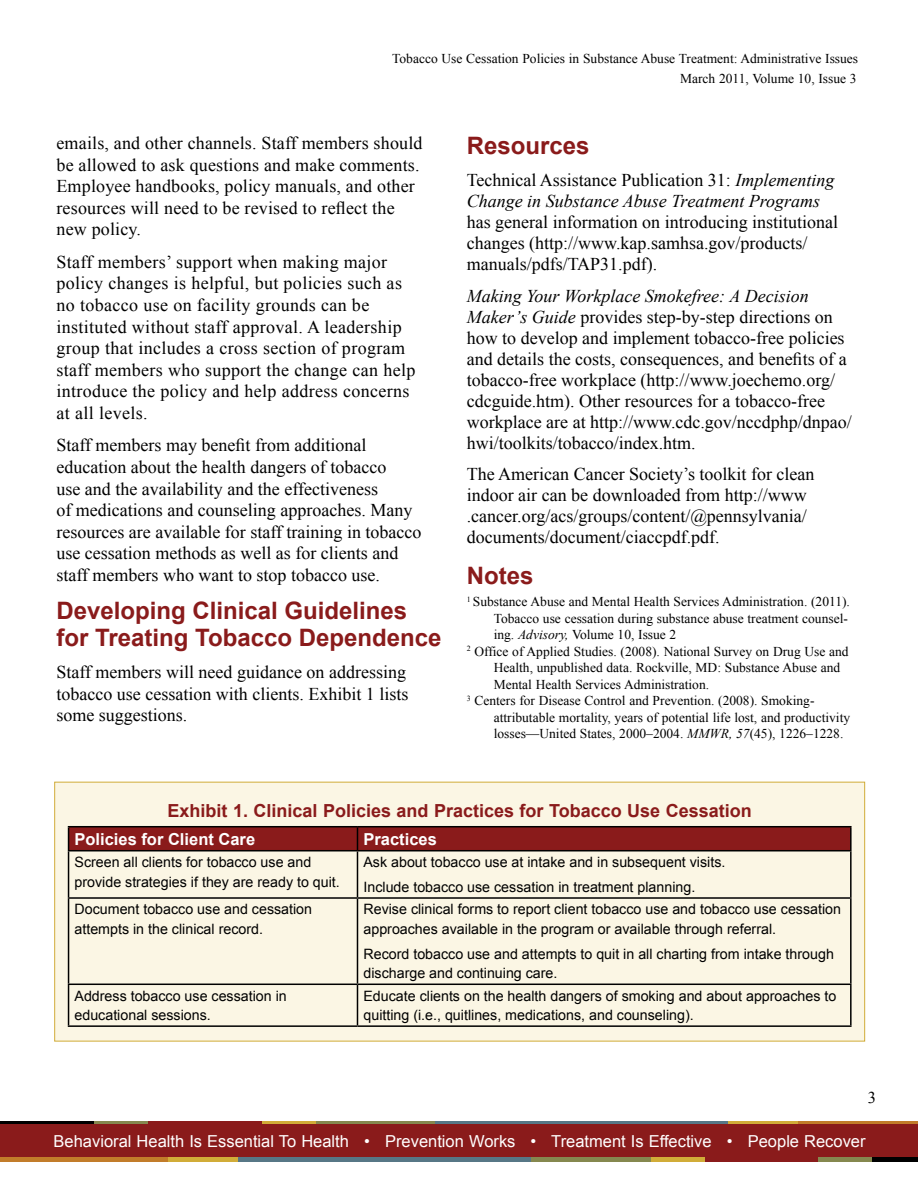
<style>
.page{position:relative;width:918px;height:1188px;background:#fff}
.page>*{position:absolute;margin:0;border:0;box-sizing:border-box;transform-origin:0 0}
.t1{font:700 24px/27px "Arial";color:#8a1b1b}
.t2{font:18px/21.6px "Times New Roman";color:#000}
.t3{font:18px/21.6px "Times New Roman";letter-spacing:.02em;color:#000}
.t4{font:italic 18px/21px "Times New Roman";color:#000}
.t5{font:700 18px "Arial";color:#8a1b1b}
.t6{font:16.5px "Arial";color:#fff}
.t7{font:700 16.5px "Arial";color:#fff}
.t8{font:16.5px "Times New Roman";color:#000}
.t9{font:14.25px/19.5px "Arial";color:#000}
.t10{font:13.5px/16.5px "Times New Roman";color:#000}
.s1{font-style:normal}
.s2{font-style:italic}
</style>
<div class="page">
<svg style="left:728px;top:1121px;width:71px;height:4px"></svg>
<svg style="left:316px;top:1121px;width:119px;height:4px"></svg>
<svg style="left:435px;top:1121px;width:293px;height:4px"></svg>
<svg style="left:0;top:1121px;width:95px;height:4px"></svg>
<div style="left:141px;top:1121px;width:121px;height:5px;background:#8a1b1b"></div>
<svg style="left:95px;top:1121px;width:53px;height:4px"></svg>
<svg style="left:262px;top:1121px;width:54px;height:4px"></svg>
<svg style="left:799px;top:1121px;width:119px;height:4px"></svg>
<div style="left:168px;top:1156px;width:70px;height:6px;background:#d1ac38"></div>
<div style="left:531px;top:1156px;width:120px;height:6px;background:#85884f"></div>
<div style="left:238px;top:1156px;width:293px;height:6px;background:#577786"></div>
<div style="left:869px;top:1156px;width:49px;height:6px;background:#000"></div>
<div style="left:704px;top:1156px;width:122px;height:6px;background:#8a1b1b"></div>
<div style="left:819px;top:1156px;width:53px;height:6px;background:#85884f"></div>
<div style="left:651px;top:1156px;width:53px;height:6px;background:#d1ac38"></div>
<div style="left:0;top:1156px;width:168px;height:6px;background:#c27c2a"></div>
<div style="left:55px;top:782px;width:810px;height:259px;background:#fbf6e4"></div>
<div style="left:69px;top:827px;width:288px;height:24px;background:#8a1b1b"></div>
<div style="left:357px;top:827px;width:494px;height:24px;background:#8a1b1b"></div>
<hr style="left:68px;top:826px;width:289px;height:1px;background:#000">
<svg style="left:68px;top:827px;width:1px;height:23px"></svg>
<hr style="left:357px;top:826px;width:495px;height:1px;background:#000">
<svg style="left:357px;top:827px;width:1px;height:23px"></svg>
<hr style="left:850px;top:827px;width:2px;height:23px;background:#000">
<hr style="left:68px;top:850px;width:289px;height:1px;background:#000">
<hr style="left:68px;top:851px;width:1px;height:46px;background:#000">
<hr style="left:357px;top:850px;width:495px;height:1px;background:#000">
<hr style="left:357px;top:851px;width:1px;height:46px;background:#000">
<hr style="left:850px;top:851px;width:2px;height:46px;background:#000">
<hr style="left:68px;top:897px;width:289px;height:2px;background:#000">
<hr style="left:68px;top:899px;width:1px;height:85px;background:#000">
<hr style="left:357px;top:897px;width:495px;height:2px;background:#000">
<hr style="left:357px;top:899px;width:1px;height:85px;background:#000">
<hr style="left:850px;top:899px;width:2px;height:85px;background:#000">
<hr style="left:68px;top:984px;width:289px;height:1px;background:#000">
<hr style="left:68px;top:985px;width:1px;height:40px;background:#000">
<hr style="left:357px;top:984px;width:495px;height:1px;background:#000">
<hr style="left:357px;top:985px;width:1px;height:40px;background:#000">
<hr style="left:850px;top:985px;width:2px;height:40px;background:#000">
<hr style="left:68px;top:1025px;width:289px;height:2px;background:#000">
<hr style="left:357px;top:1025px;width:495px;height:2px;background:#000">
<div style="left:0;top:1125px;width:918px;height:32px;background:#8a1b1b"></div>
<p class="t10" style="left:392px;top:49px;width:467px;line-height:19.8px;text-align:right">Tobacco Use Cessation Policies in Substance Abuse Treatment: Administrative Issues<br>March 2011, Volume 10, Issue 3</p>
<p class="t2" style="left:56px;top:132px;width:368px">emails, and other channels. Staff members should be allowed to ask questions and make comments.<br>Employee handbooks, policy manuals, and other resources will need to be revised to reflect the new policy.</p>
<p class="t3" style="left:56px;top:251px;width:360px">Staff members’ support when making major policy changes is helpful, but policies such as no tobacco use on facility grounds can be instituted without staff approval. A leadership group that includes a cross section of program staff members who support the change can help introduce the policy and help address concerns at all levels.</p>
<p class="t2" style="left:56px;top:434px;width:367px">Staff members may benefit from additional education about the health dangers of tobacco<br>use and the availability and the effectiveness<br>of medications and counseling approaches. Many resources are available for staff training in tobacco use cessation methods as well as for clients and staff members who want to stop tobacco use.</p>
<h2 class="t1" style="left:56px;top:598px;width:386px">Developing Clinical Guidelines for Treating Tobacco Dependence</h2>
<p class="t2" style="left:56px;top:661px;width:353px">Staff members will need guidance on addressing tobacco use cessation with clients. Exhibit 1 lists some suggestions.</p>
<h2 class="t1" style="left:467px;top:133px;width:124px">Resources</h2>
<p class="t4" style="left:467px;top:169px;width:369px"><span class="s1">Technical Assistance Publication 31:</span> Implementing<br>Change in Substance Abuse Treatment Programs</p>
<p class="t2" style="left:467px;top:211px;width:373px;line-height:21px">has general information on introducing institutional changes (http://www.kap.samhsa.gov/products/ manuals/pdfs/TAP31.pdf).</p>
<p class="t2" style="left:467px;top:285px;width:387px;line-height:21px"><span class="s2">Making Your Workplace Smokefree: A Decision Maker’s Guide</span> provides step-by-step directions on how to develop and implement tobacco-free policies and details the costs, consequences, and benefits of a tobacco-free workplace (http://www.joechemo.org/ cdcguide.htm). Other resources for a tobacco-free workplace are at http://www.cdc.gov/nccdphp/dnpao/ hwi/toolkits/tobacco/index.htm.</p>
<p class="t2" style="left:467px;top:464px;width:349px;line-height:21px">The American Cancer Society’s toolkit for clean indoor air can be downloaded from http://www .cancer.org/acs/groups/content/@pennsylvania/ documents/document/ciaccpdf.pdf.</p>
<h2 class="t1" style="left:467px;top:563px;width:68px">Notes</h2>
<p class="t10" style="left:494px;top:593px;width:358px;text-indent:-27px"><sup>1</sup> Substance Abuse and Mental Health Services Administration. (2011).<br>Tobacco use cessation during substance abuse treatment counsel&shy;ing. <span class="s2">Advisory,</span> Volume 10, Issue 2</p>
<p class="t10" style="left:494px;top:643px;width:356px;text-indent:-27px"><sup>2</sup> Office of Applied Studies. (2008). National Survey on Drug Use and<br>Health, unpublished data. Rockville, MD: Substance Abuse and<br>Mental Health Services Administration.</p>
<p class="t10" style="left:494px;top:692px;width:358px;text-indent:-27px"><sup>3</sup> Centers for Disease Control and Prevention. (2008). Smoking&shy;attributable mortality, years of potential life lost, and productivity losses—United States, 2000–2004. <span class="s2">MMWR, 57</span>(45), 1226–1228.</p>
<h4 class="t5" style="left:168px;top:798px;width:586px">Exhibit 1. Clinical Policies and Practices for Tobacco Use Cessation</h4>
<p class="t7" style="left:75px;top:828px;width:182px">Policies for Client Care</p>
<p class="t7" style="left:363px;top:828px;width:75px">Practices</p>
<p class="t9" style="left:75px;top:853px;width:267px">Screen all clients for tobacco use and provide strategies if they are ready to quit.</p>
<p class="t9" style="left:363px;top:850px;width:363px;line-height:24.9px">Ask about tobacco use at intake and in subsequent visits.<br>Include tobacco use cessation in treatment planning.</p>
<p class="t9" style="left:75px;top:900px;width:239px">Document tobacco use and cessation attempts in the clinical record.</p>
<p class="t9" style="left:363px;top:900px;width:479px">Revise clinical forms to report client tobacco use and tobacco use cessation approaches available in the program or available through referral.</p>
<p class="t9" style="left:363px;top:944px;width:472px">Record tobacco use and attempts to quit in all charting from intake through discharge and continuing care.</p>
<p class="t9" style="left:75px;top:986px;width:214px">Address tobacco use cessation in educational sessions.</p>
<p class="t9" style="left:363px;top:986px;width:474px">Educate clients on the health dangers of smoking and about approaches to quitting (i.e., quitlines, medications, and counseling).</p>
<p class="t8" style="left:868px;top:1086px;width:10px">3</p>
<p class="t6" style="left:54px;top:1130px;width:814px">Behavioral Health Is Essential To Health • Prevention Works • Treatment Is Effective • People Recover</p>
</div>
